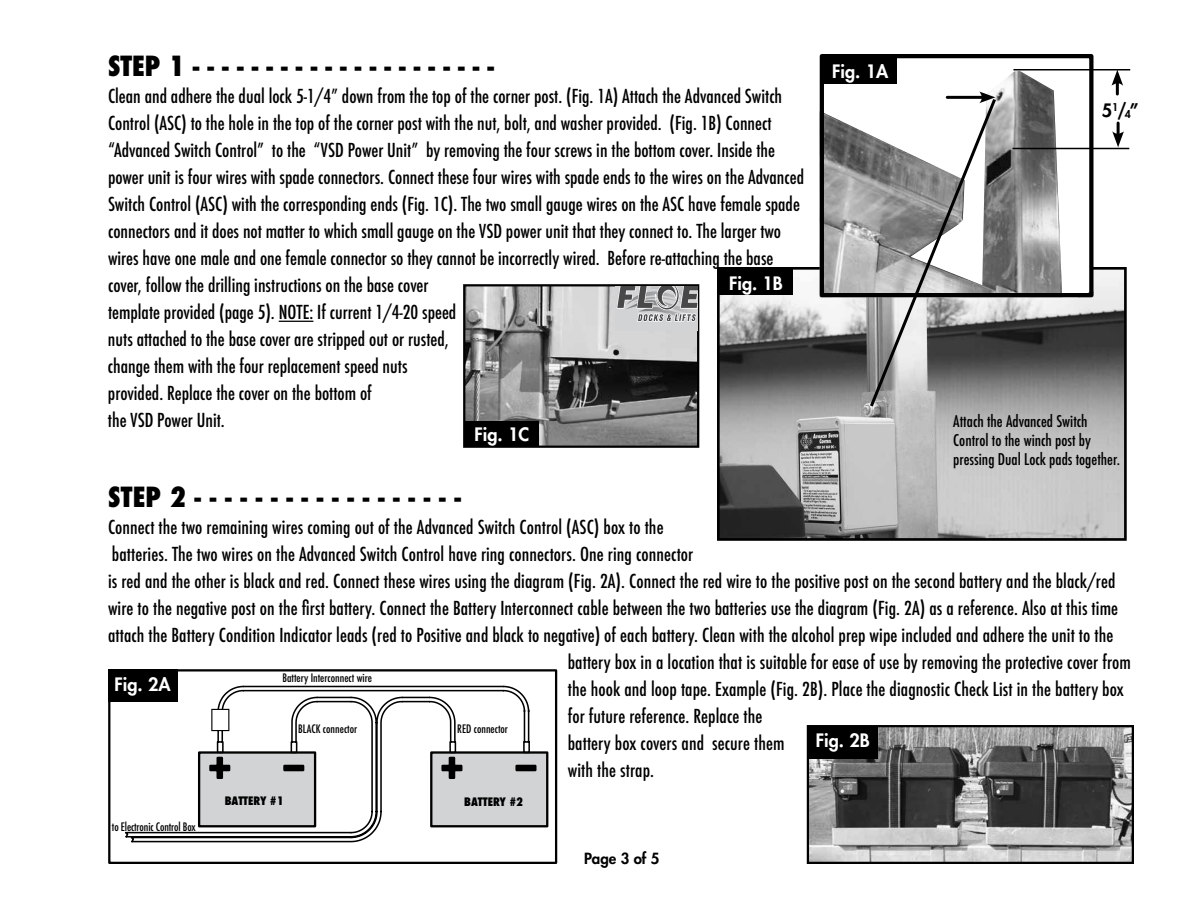
<style>
.page{position:relative;width:1188px;height:918px;background:#fff}
.page>*{position:absolute;margin:0;border:0;box-sizing:border-box;transform-origin:0 0}
.t1{font:800 condensed 27px "Futura";letter-spacing:.01em;color:#000}
.t2{font:500 condensed 18.75px/27px "Futura";color:#000}
.t3{font:800 18px "Futura Std";color:#fff}
.t4{font:800 18px "Futura Std";color:#000}
.t5{font:500 condensed 15.75px/18.9px "Futura";color:#000}
.t6{font:800 15px "Futura Std";color:#000}
.t7{font:500 condensed 11.4px "Futura";color:#000}
.t8{font:800 condensed 11.4px "Futura";color:#000}
</style>
<div class="page">
<img style="left:466px;top:287px;width:230px;height:158px">
<div style="left:463px;top:284px;width:236px;height:164px;border:2px solid #000"></div>
<img style="left:721px;top:271px;width:402px;height:266px">
<div style="left:717px;top:267px;width:410px;height:274px;border:3px solid #000"></div>
<hr style="left:279px;top:321px;width:34px;height:1px;background:#000">
<div style="left:465px;top:421px;width:74px;height:26px;background:#000"></div>
<img style="left:825px;top:71px;width:264px;height:221px">
<div style="left:820px;top:54px;width:274px;height:243px;border:4px solid #000"></div>
<svg style="left:867px;top:91px;width:132px;height:319px"></svg>
<div style="left:824px;top:58px;width:73px;height:26px;background:#000"></div>
<div style="left:719px;top:269px;width:74px;height:26px;background:#000"></div>
<hr style="left:1013px;top:69px;width:117px;height:1px;background:#000">
<hr style="left:1012px;top:148px;width:117px;height:1px;background:#000">
<hr style="left:1116px;top:80px;width:3px;height:14px;background:#000">
<svg style="left:1111px;top:70px;width:12px;height:16px"></svg>
<hr style="left:1117px;top:123px;width:3px;height:14px;background:#000">
<svg style="left:1112px;top:131px;width:12px;height:16px"></svg>
<img style="left:810px;top:728px;width:321px;height:133px">
<div style="left:807px;top:725px;width:327px;height:139px;border:2px solid #000"></div>
<div style="left:431px;top:753px;width:116px;height:73px;background:#d1d3d4"></div>
<div style="left:430px;top:751px;width:118px;height:76px;border:2px solid #000"></div>
<div style="left:515px;top:765px;width:21px;height:6px;background:#000"></div>
<svg style="left:125px;top:686px;width:406px;height:156px"></svg>
<svg style="left:208px;top:756px;width:23px;height:24px"></svg>
<div style="left:283px;top:765px;width:21px;height:6px;background:#000"></div>
<div style="left:108px;top:669px;width:449px;height:195px;border:2px solid #000"></div>
<div style="left:212px;top:709px;width:17px;height:22px;background:#fff"></div>
<div style="left:211px;top:709px;width:18px;height:22px;border:1px solid #000"></div>
<div style="left:108px;top:669px;width:69px;height:33px;background:#000"></div>
<div style="left:808px;top:726px;width:70px;height:32px;background:#000"></div>
<div style="left:615px;top:286px;width:83px;height:45px;background:#d1d3d4"></div>
<svg style="left:617px;top:286px;width:81px;height:36px"></svg>
<h1 class="t1" style="left:108px;top:48px;width:388px">STEP 1 - - - - - - - - - - - - - - - - - - - - -</h1>
<p class="t2" style="left:108px;top:83px;width:698px">Clean and adhere the dual lock 5-1/4” down from the top of the corner post. (Fig. 1A) Attach the Advanced Switch Control (ASC) to the hole in the top of the corner post with the nut, bolt, and washer provided. (Fig. 1B) Connect “Advanced Switch Control” to the “VSD Power Unit” by removing the four screws in the bottom cover. Inside the power unit is four wires with spade connectors. Connect these four wires with spade ends to the wires on the Advanced Switch Control (ASC) with the corresponding ends (Fig. 1C). The two small gauge wires on the ASC have female spade connectors and it does not matter to which small gauge on the VSD power unit that they connect to. The larger two wires have one male and one female connector so they cannot be incorrectly wired. Before re-attaching the base cover, follow the drilling instructions on the base cover<br>template provided (page 5). NOTE: If current 1/4-20 speed<br>nuts attached to the base cover are stripped out or rusted,<br>change them with the four replacement speed nuts<br>provided. Replace the cover on the bottom of<br>the VSD Power Unit.</p>
<p class="t3" style="left:475px;top:423px;width:56px">Fig. 1C</p>
<p class="t3" style="left:729px;top:271px;width:55px">Fig. 1B</p>
<p class="t3" style="left:832px;top:60px;width:57px">Fig. 1A</p>
<p class="t4" style="left:1102px;top:99px;width:38px">5<sup>1</sup>/<sub>4</sub>”</p>
<p class="t5" style="left:953px;top:412px;width:168px">Attach the Advanced Switch<br>Control to the winch post by pressing Dual Lock pads together.</p>
<h1 class="t1" style="left:108px;top:478px;width:355px">STEP 2 - - - - - - - - - - - - - - - - - -</h1>
<p class="t2" style="left:108px;top:513px;width:557px">Connect the two remaining wires coming out of the Advanced Switch Control (ASC) box to the</p>
<p class="t2" style="left:112px;top:540px;width:583px">batteries. The two wires on the Advanced Switch Control have ring connectors. One ring connector</p>
<p class="t2" style="left:108px;top:567px;width:1009px">is red and the other is black and red. Connect these wires using the diagram (Fig. 2A). Connect the red wire to the positive post on the second battery and the black/red</p>
<p class="t2" style="left:108px;top:594px;width:1012px">wire to the negative post on the first battery. Connect the Battery Interconnect cable between the two batteries use the diagram (Fig. 2A) as a reference. Also at this time</p>
<p class="t2" style="left:108px;top:621px;width:1007px">attach the Battery Condition Indicator leads (red to Positive and black to negative) of each battery. Clean with the alcohol prep wipe included and adhere the unit to the</p>
<p class="t2" style="left:568px;top:648px;width:565px">battery box in a location that is suitable for ease of use by removing the protective cover from</p>
<p class="t2" style="left:568px;top:675px;width:558px">the hook and loop tape. Example (Fig. 2B). Place the diagnostic Check List in the battery box</p>
<p class="t2" style="left:568px;top:702px;width:196px">for future reference. Replace the</p>
<p class="t2" style="left:568px;top:729px;width:218px">battery box covers and secure them</p>
<p class="t2" style="left:568px;top:756px;width:88px">with the strap.</p>
<p class="t7" style="left:282px;top:671px;width:91px">Battery Interconnect wire</p>
<p class="t3" style="left:115px;top:673px;width:57px">Fig. 2A</p>
<p class="t7" style="left:298px;top:721px;width:61px">BLACK connector</p>
<p class="t7" style="left:457px;top:721px;width:52px">RED connector</p>
<p class="t3" style="left:816px;top:729px;width:55px">Fig. 2B</p>
<p class="t7" style="left:112px;top:819px;width:85px">to Electronic Control Box</p>
<p class="t8" style="left:225px;top:793px;width:60px">BATTERY #1</p>
<p class="t8" style="left:464px;top:794px;width:60px">BATTERY #2</p>
<p class="t6" style="left:584px;top:849px;width:77px">Page 3 of 5</p>
</div>
